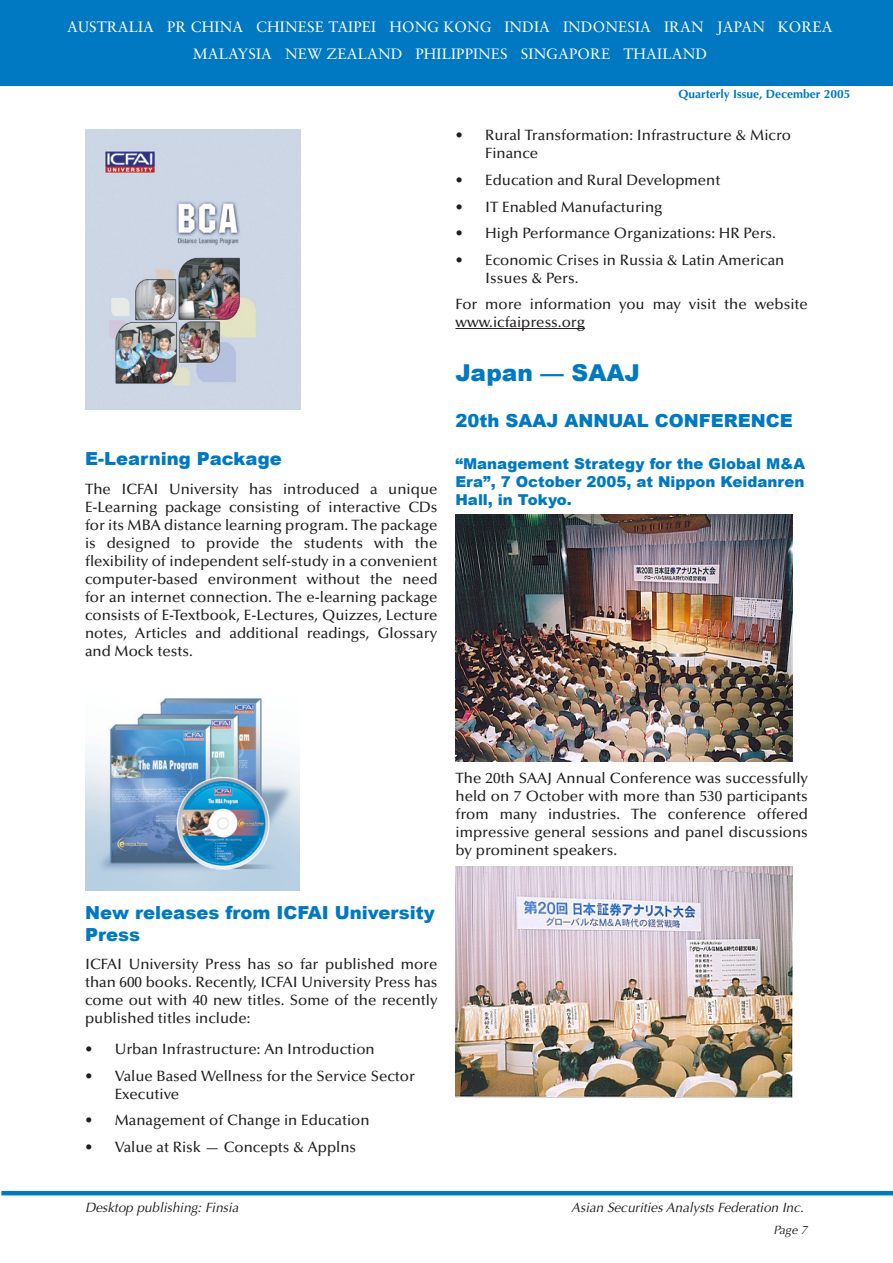
<style>
.page{position:relative;width:893px;height:1263px;background:#fff}
.page>*{position:absolute;margin:0;border:0;box-sizing:border-box;transform-origin:0 0}
.MH{font:900 23.25px "Arial";color:#0079c2}
.SH{font:900 18px/21.6px "Arial";color:#0079c2}
.ind_1_bullet{font:500 15px/18px "Optima";color:#231f20}
.t1{font:15px/27px "Sabon";letter-spacing:.01em;color:#fff;text-align:center}
.SSH{font:900 15px/18px "Arial";color:#0079c2;text-align:justify}
.Footnote{font:italic 13.5px "Optima";color:#231f20}
.Issue{font:700 12px "Optima";color:#0079c2}
.page_number_-_recto{font:italic 12px "Optima";color:#231f20}
</style>
<div class="page">
<hr style="left:455px;top:328px;width:130px;height:1px;background:#231f20">
<img style="left:455px;top:514px;width:337px;height:247px">
<img style="left:455px;top:867px;width:337px;height:230px">
<hr style="left:1px;top:1191px;width:892px;height:4px;background:#0079c2">
<img style="left:85px;top:130px;width:215px;height:280px">
<img style="left:85px;top:698px;width:215px;height:192px">
<div style="left:0;top:0;width:893px;height:85px;background:#0079c2"></div>
<p class="t1" style="left:67px;top:14px;width:767px">AUSTRALIA PR CHINA CHINESE TAIPEI HONG KONG INDIA INDONESIA IRAN JAPAN KOREA<br>MALAYSIA NEW ZEALAND PHILIPPINES SINGAPORE THAILAND</p>
<p class="Issue" style="left:678px;top:87px;width:173px">Quarterly Issue, December 2005</p>
<p class="SH" style="left:85px;top:447px;width:198px">E-Learning Package</p>
<p class="ind_1_bullet" style="left:85px;top:480px;width:354px;text-align:justify">The ICFAI University has introduced a unique E-Learning package consisting of interactive CDs for its MBA distance learning program. The package is designed to provide the students with the flexibility of independent self-study in a convenient computer-based environment without the need for an internet connection. The e-learning package consists of E-Textbook, E-Lectures, Quizzes, Lecture notes, Articles and additional readings, Glossary and Mock tests.</p>
<p class="ind_1_bullet" style="left:485px;top:127px;width:307px">Rural Transformation: Infrastructure &amp; Micro<br>Finance</p>
<p class="ind_1_bullet" style="left:485px;top:171px;width:237px">Education and Rural Development</p>
<p class="ind_1_bullet" style="left:485px;top:198px;width:179px">IT Enabled Manufacturing</p>
<p class="ind_1_bullet" style="left:485px;top:224px;width:292px">High Performance Organizations: HR Pers.</p>
<p class="ind_1_bullet" style="left:485px;top:251px;width:301px">Economic Crises in Russia &amp; Latin American<br>Issues &amp; Pers.</p>
<p class="ind_1_bullet" style="left:455px;top:295px;width:354px">For more information you may visit the website www.icfaipress.org</p>
<p class="MH" style="left:455px;top:356px;width:186px">Japan — SAAJ</p>
<p class="SH" style="left:455px;top:409px;width:339px">20th SAAJ ANNUAL CONFERENCE</p>
<p class="SSH" style="left:455px;top:454px;width:351px">“Management Strategy for the Global M&amp;A Era”, 7 October 2005, at Nippon Keidanren Hall, in Tokyo.</p>
<p class="ind_1_bullet" style="left:455px;top:127px;width:9px">•</p>
<p class="ind_1_bullet" style="left:455px;top:167px;width:9px;line-height:26.5px;text-align:justify">• • • •</p>
<p class="ind_1_bullet" style="left:455px;top:770px;width:354px;text-align:justify">The 20th SAAJ Annual Conference was successfully held on 7 October with more than 530 participants from many industries. The conference offered impressive general sessions and panel discussions by prominent speakers.</p>
<p class="SH" style="left:85px;top:901px;width:351px">New releases from ICFAI University<br>Press</p>
<p class="ind_1_bullet" style="left:85px;top:956px;width:354px;text-align:justify">ICFAI University Press has so far published more than 600 books. Recently, ICFAI University Press has come out with 40 new titles. Some of the recently published titles include:</p>
<p class="ind_1_bullet" style="left:115px;top:1040px;width:261px">Urban Infrastructure: An Introduction</p>
<p class="ind_1_bullet" style="left:115px;top:1067px;width:302px">Value Based Wellness for the Service Sector<br>Executive</p>
<p class="ind_1_bullet" style="left:115px;top:1111px;width:256px">Management of Change in Education</p>
<p class="ind_1_bullet" style="left:115px;top:1138px;width:243px">Value at Risk — Concepts &amp; Applns</p>
<p class="ind_1_bullet" style="left:85px;top:1036px;width:9px;line-height:26.5px">• •</p>
<p class="ind_1_bullet" style="left:85px;top:1107px;width:9px;line-height:26.5px">• •</p>
<p class="Footnote" style="left:85px;top:1200px;width:155px">Desktop publishing: Finsia</p>
<p class="Footnote" style="left:571px;top:1200px;width:234px">Asian Securities Analysts Federation Inc.</p>
<p class="page_number_-_recto" style="left:773px;top:1223px;width:36px">Page 7</p>
</div>
